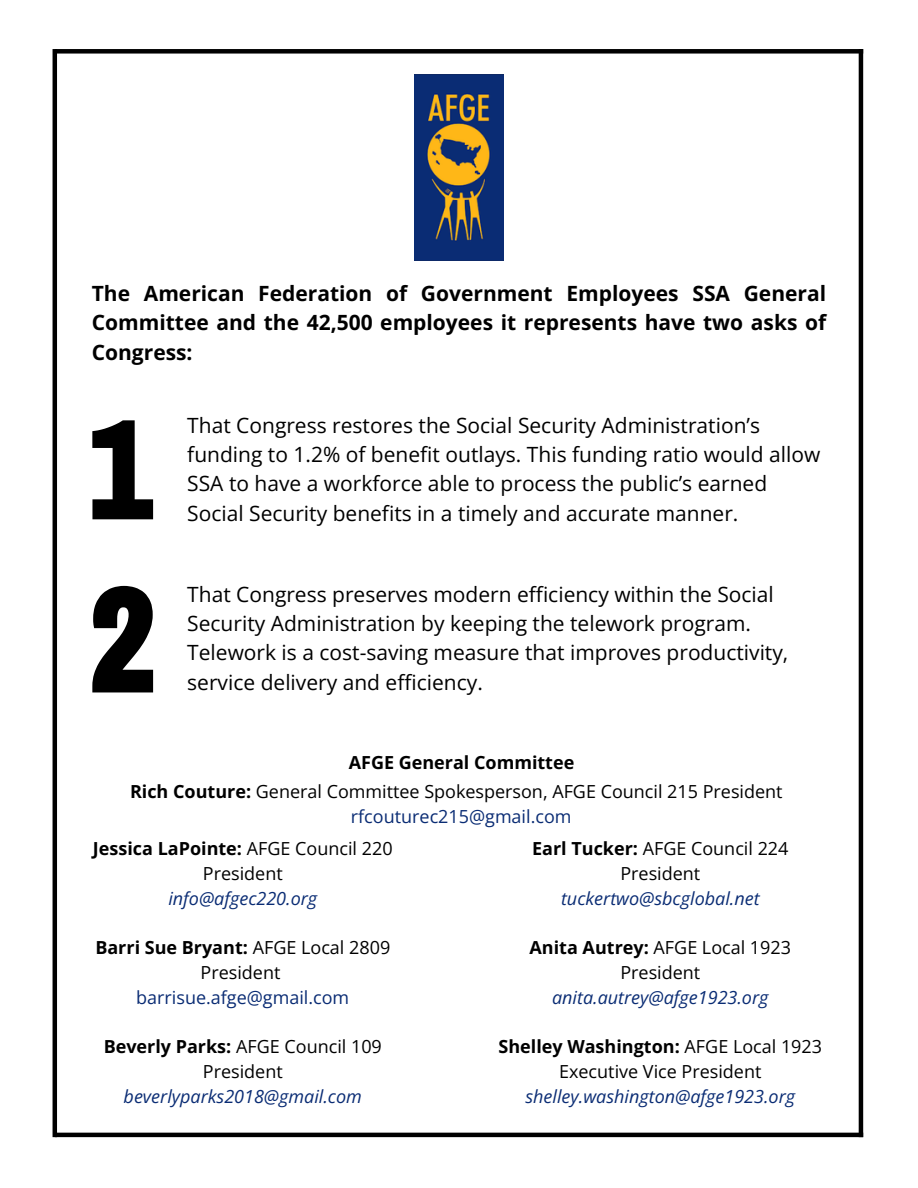
<style>
.page{position:relative;width:918px;height:1188px;background:#fff}
.page>*{position:absolute;margin:0;border:0;box-sizing:border-box;transform-origin:0 0}
.t1{font:21px/29.2px "Open Sans";color:#000}
.t2{font:700 21px/29.2px "Open Sans";color:#000;text-align:justify}
.t3{font:18px/24.8px "Open Sans";color:#000;text-align:center}
.t4{font:italic 18px "Open Sans";color:#0a2c74}
.t5{font:18px "Open Sans";color:#0a2c74}
.t6{font:700 18px "Open Sans";color:#000}
.s1{font-weight:700}
</style>
<div class="page">
<img style="left:414px;top:75px;width:89px;height:185px">
<hr style="left:55px;top:1133px;width:808px;height:4px;background:#000">
<div style="left:55px;top:49px;width:808px;height:5px;background:#000"></div>
<hr style="left:53px;top:49px;width:4px;height:1088px;background:#000">
<hr style="left:859px;top:49px;width:4px;height:1088px;background:#000">
<svg style="left:92px;top:420px;width:61px;height:99px"></svg>
<svg style="left:92px;top:586px;width:61px;height:106px"></svg>
<p class="t2" style="left:92px;top:278px;width:736px">The American Federation of Government Employees SSA General Committee and the 42,500 employees it represents have two asks of Congress:</p>
<p class="t1" style="left:187px;top:410px;width:635px">That Congress restores the Social Security Administration’s funding to 1.2% of benefit outlays. This funding ratio would allow SSA to have a workforce able to process the public’s earned Social Security benefits in a timely and accurate manner.</p>
<p class="t1" style="left:187px;top:579px;width:603px">That Congress preserves modern efficiency within the Social Security Administration by keeping the telework program.<br>Telework is a cost-saving measure that improves productivity, service delivery and efficiency.</p>
<p class="t6" style="left:349px;top:750px;width:227px">AFGE General Committee</p>
<h1 class="t3" style="left:130px;top:779px;width:654px"><span class="s1">Rich Couture:</span> General Committee Spokesperson, AFGE Council 215 President</h1>
<p class="t5" style="left:351px;top:804px;width:222px">rfcouturec215@gmail.com</p>
<h2 class="t3" style="left:93px;top:836px;width:301px"><span class="s1">Jessica LaPointe:</span> AFGE Council 220<br>President</h2>
<p class="t4" style="left:168px;top:885px;width:150px">info@afgec220.org</p>
<h2 class="t3" style="left:95px;top:935px;width:296px"><span class="s1">Barri Sue Bryant:</span> AFGE Local 2809<br>President</h2>
<h3 class="t5" style="left:136px;top:984px;width:214px">barrisue.afge@gmail.com</h3>
<p class="t3" style="left:104px;top:1034px;width:280px"><span class="s1">Beverly Parks:</span> AFGE Council 109<br>President</p>
<p class="t4" style="left:124px;top:1083px;width:240px">beverlyparks2018@gmail.com</p>
<p class="t3" style="left:532px;top:836px;width:258px"><span class="s1">Earl Tucker:</span> AFGE Council 224<br>President</p>
<p class="t4" style="left:561px;top:885px;width:200px">tuckertwo@sbcglobal.net</p>
<p class="t3" style="left:530px;top:935px;width:263px"><span class="s1">Anita Autrey:</span> AFGE Local 1923<br>President</p>
<p class="t4" style="left:552px;top:984px;width:218px">anita.autrey@afge1923.org</p>
<p class="t3" style="left:499px;top:1034px;width:325px"><span class="s1">Shelley Washington:</span> AFGE Local 1923<br>Executive Vice President</p>
<p class="t4" style="left:525px;top:1083px;width:271px">shelley.washington@afge1923.org</p>
</div>
